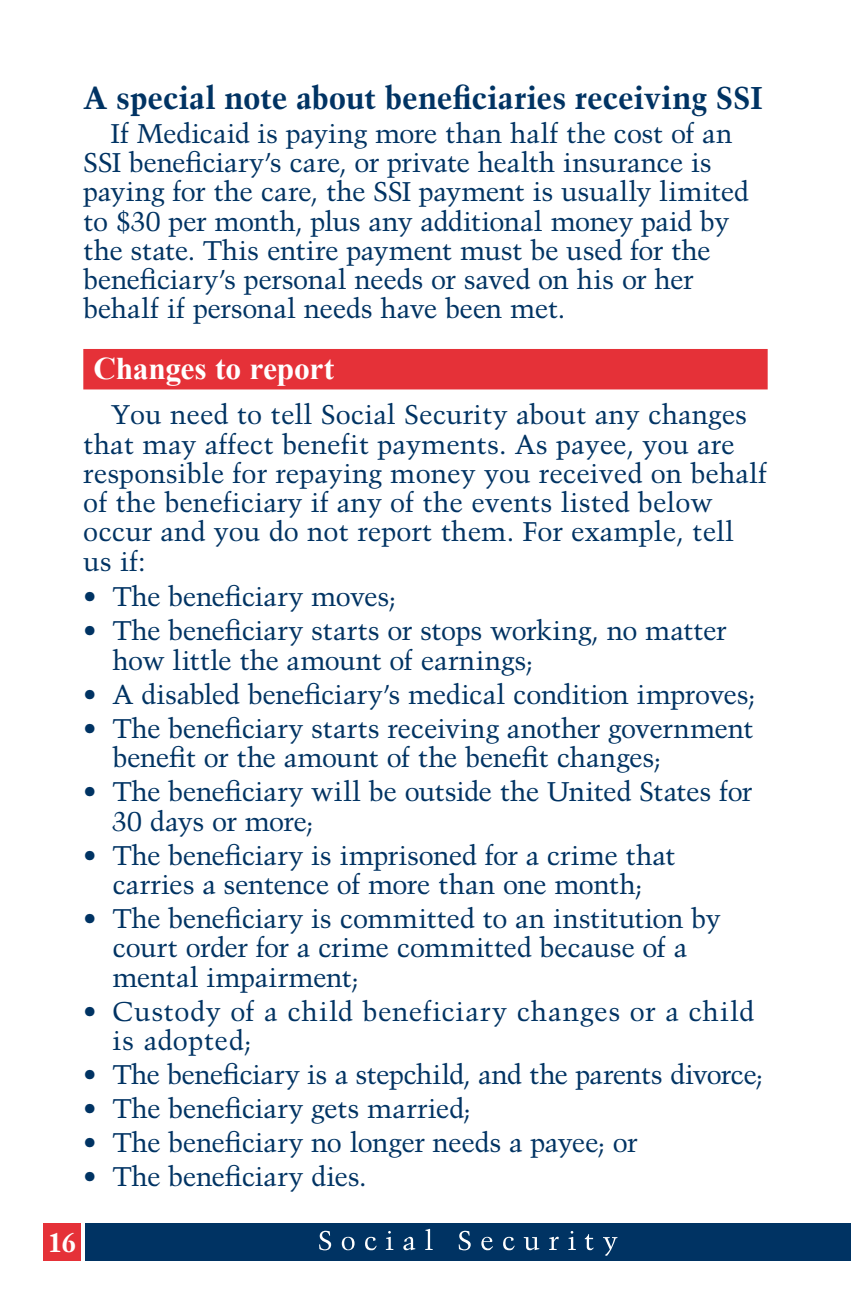
<style>
.page{position:relative;width:851px;height:1296px;background:#fff}
.page>*{position:absolute;margin:0;border:0;box-sizing:border-box;transform-origin:0 0}
.Header2{font:700 31.5px "Trump Mediaeval";letter-spacing:-.005em;color:#003363}
.Header1_1line{font:700 31.5px "Times New Roman";letter-spacing:-.01em;color:#fff}
._1st_bullet{font:27px/29.2px "Trump Mediaeval";letter-spacing:-.015em;color:#003363}
.paragraph_format{font:27px/29.2px "Trump Mediaeval";color:#003363}
._1st_bullet-2{font:27px/29.2px "Trump Mediaeval";letter-spacing:.02em;color:#003363}
.t1{font:700 27px "Trump Mediaeval";color:#fff}
</style>
<div class="page">
<div style="left:86px;top:1223px;width:764px;height:38px;background:#003363"></div>
<svg style="left:319px;top:1229px;width:298px;height:27px"></svg>
<div style="left:43px;top:1223px;width:38px;height:38px;background:#e53138"></div>
<div style="left:83px;top:349px;width:684px;height:40px;background:#e53138"></div>
<h2 class="Header2" style="left:83px;top:78px;width:681px">A special note about beneficiaries receiving SSI</h2>
<p class="paragraph_format" style="left:83px;top:118px;width:667px;text-indent:27px">If Medicaid is paying more than half the cost of an SSI beneficiary’s care, or private health insurance is paying for the care, the SSI payment is usually limited to $30 per month, plus any additional money paid by the state. This entire payment must be used for the beneficiary’s personal needs or saved on his or her behalf if personal needs have been met.</p>
<h1 class="Header1_1line" style="left:93px;top:347px;width:242px">Changes to report</h1>
<p class="paragraph_format" style="left:83px;top:400px;width:685px;text-indent:27px">You need to tell Social Security about any changes that may affect benefit payments. As payee, you are responsible for repaying money you received on behalf of the beneficiary if any of the events listed below occur and you do not report them. For example, tell us if:</p>
<p class="_1st_bullet" style="left:83px;top:582px;width:314px">• The beneficiary moves;</p>
<p class="_1st_bullet" style="left:112px;top:616px;width:615px;text-indent:-29px">• The beneficiary starts or stops working, no matter how little the amount of earnings;</p>
<p class="_1st_bullet" style="left:83px;top:679px;width:673px">• A disabled beneficiary’s medical condition improves;</p>
<p class="_1st_bullet" style="left:112px;top:714px;width:642px;text-indent:-29px">• The beneficiary starts receiving another government benefit or the amount of the benefit changes;</p>
<p class="_1st_bullet" style="left:112px;top:777px;width:641px;text-indent:-29px">• The beneficiary will be outside the United States for<br>30 days or more;</p>
<p class="_1st_bullet" style="left:83px;top:840px;width:593px;text-align:center">• The beneficiary is imprisoned for a crime that carries a sentence of more than one month;</p>
<p class="_1st_bullet" style="left:112px;top:904px;width:609px;text-indent:-29px">• The beneficiary is committed to an institution by court order for a crime committed because of a mental impairment;</p>
<p class="_1st_bullet-2" style="left:112px;top:996px;width:643px;text-indent:-29px">• Custody of a child beneficiary changes or a child is adopted;</p>
<p class="_1st_bullet" style="left:83px;top:1060px;width:681px">• The beneficiary is a stepchild, and the parents divorce;</p>
<p class="_1st_bullet" style="left:83px;top:1094px;width:389px">• The beneficiary gets married;</p>
<p class="_1st_bullet" style="left:83px;top:1128px;width:556px">• The beneficiary no longer needs a payee; or</p>
<p class="_1st_bullet" style="left:83px;top:1162px;width:285px">• The beneficiary dies.</p>
<p class="t1" style="left:48px;top:1225px;width:30px">16</p>
</div>
